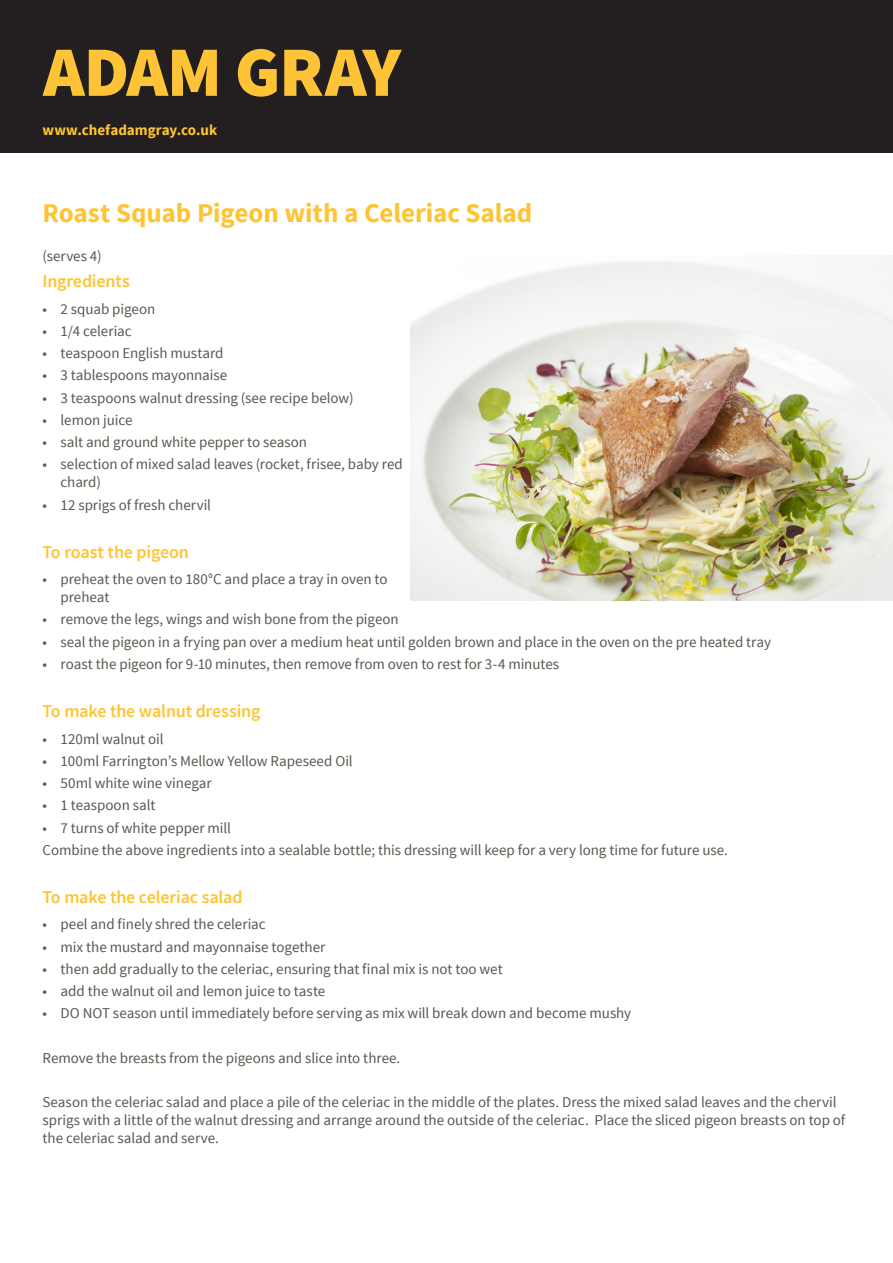
<style>
.page{position:relative;width:893px;height:1263px;background:#fff}
.page>*{position:absolute;margin:0;border:0;box-sizing:border-box;transform-origin:0 0}
.t1{font:700 27px "Source Sans Pro";letter-spacing:-.005em;color:#fec434}
.Subtitle{font:600 18px "Source Sans Pro";letter-spacing:-.01em;color:#fec434}
.Bullet{font:15px/18px "Source Sans Pro";letter-spacing:-.005em;color:#5a574e}
.Body{font:15px/18px "Source Sans Pro";letter-spacing:-.005em;color:#5a574e}
.t2{font:700 15px "Source Sans Pro";color:#fec434}
</style>
<div class="page">
<div style="left:0;top:0;width:893px;height:153px;background:#231f20"></div>
<svg style="left:43px;top:50px;width:174px;height:46px"></svg>
<svg style="left:238px;top:49px;width:39px;height:48px"></svg>
<svg style="left:284px;top:50px;width:118px;height:46px"></svg>
<img style="left:410px;top:255px;width:483px;height:346px">
<p class="t2" style="left:43px;top:120px;width:176px">www.chefadamgray.co.uk</p>
<p class="t1" style="left:43px;top:195px;width:491px">Roast Squab Pigeon with a Celeriac Salad</p>
<p class="Bullet" style="left:43px;top:247px;width:61px">(serves 4)</p>
<p class="Subtitle" style="left:43px;top:270px;width:89px">Ingredients</p>
<p class="Bullet" style="left:43px;top:300px;width:114px">• 2 squab pigeon</p>
<p class="Bullet" style="left:43px;top:322px;width:91px">• 1/4 celeriac</p>
<p class="Bullet" style="left:43px;top:344px;width:183px">• teaspoon English mustard</p>
<p class="Bullet" style="left:43px;top:367px;width:186px">• 3 tablespoons mayonnaise</p>
<p class="Bullet" style="left:43px;top:389px;width:313px">• 3 teaspoons walnut dressing (see recipe below)</p>
<p class="Bullet" style="left:43px;top:411px;width:92px">• lemon juice</p>
<p class="Bullet" style="left:43px;top:433px;width:266px">• salt and ground white pepper to season</p>
<p class="Bullet" style="left:61px;top:456px;width:344px;text-indent:-18px">• selection of mixed salad leaves (rocket, frisee, baby red chard)</p>
<p class="Bullet" style="left:43px;top:496px;width:170px">• 12 sprigs of fresh chervil</p>
<p class="Subtitle" style="left:43px;top:540px;width:148px">To roast the pigeon</p>
<p class="Bullet" style="left:61px;top:570px;width:329px;text-indent:-18px">• preheat the oven to 180°C and place a tray in oven to preheat</p>
<p class="Bullet" style="left:43px;top:611px;width:358px">• remove the legs, wings and wish bone from the pigeon</p>
<p class="Bullet" style="left:43px;top:633px;width:730px">• seal the pigeon in a frying pan over a medium heat until golden brown and place in the oven on the pre heated tray</p>
<p class="Bullet" style="left:43px;top:655px;width:518px">• roast the pigeon for 9-10 minutes, then remove from oven to rest for 3-4 minutes</p>
<p class="Subtitle" style="left:43px;top:700px;width:219px">To make the walnut dressing</p>
<p class="Bullet" style="left:43px;top:730px;width:123px">• 120ml walnut oil</p>
<p class="Bullet" style="left:43px;top:752px;width:312px">• 100ml Farrington’s Mellow Yellow Rapeseed Oil</p>
<p class="Bullet" style="left:43px;top:774px;width:171px">• 50ml white wine vinegar</p>
<p class="Bullet" style="left:43px;top:796px;width:114px">• 1 teaspoon salt</p>
<p class="Bullet" style="left:43px;top:819px;width:190px">• 7 turns of white pepper mill</p>
<p class="Bullet" style="left:43px;top:841px;width:687px">Combine the above ingredients into a sealable bottle; this dressing will keep for a very long time for future use.</p>
<p class="Subtitle" style="left:43px;top:885px;width:202px">To make the celeriac salad</p>
<p class="Bullet" style="left:43px;top:916px;width:225px">• peel and finely shred the celeriac</p>
<p class="Bullet" style="left:43px;top:938px;width:284px">• mix the mustard and mayonnaise together</p>
<p class="Bullet" style="left:43px;top:960px;width:462px">• then add gradually to the celeriac, ensuring that final mix is not too wet</p>
<p class="Bullet" style="left:43px;top:982px;width:284px">• add the walnut oil and lemon juice to taste</p>
<p class="Bullet" style="left:43px;top:1005px;width:590px">• DO NOT season until immediately before serving as mix will break down and become mushy</p>
<p class="Body" style="left:43px;top:1049px;width:359px">Remove the breasts from the pigeons and slice into three.</p>
<p class="Body" style="left:43px;top:1094px;width:804px">Season the celeriac salad and place a pile of the celeriac in the middle of the plates. Dress the mixed salad leaves and the chervil sprigs with a little of the walnut dressing and arrange around the outside of the celeriac. Place the sliced pigeon breasts on top of the celeriac salad and serve.</p>
</div>
